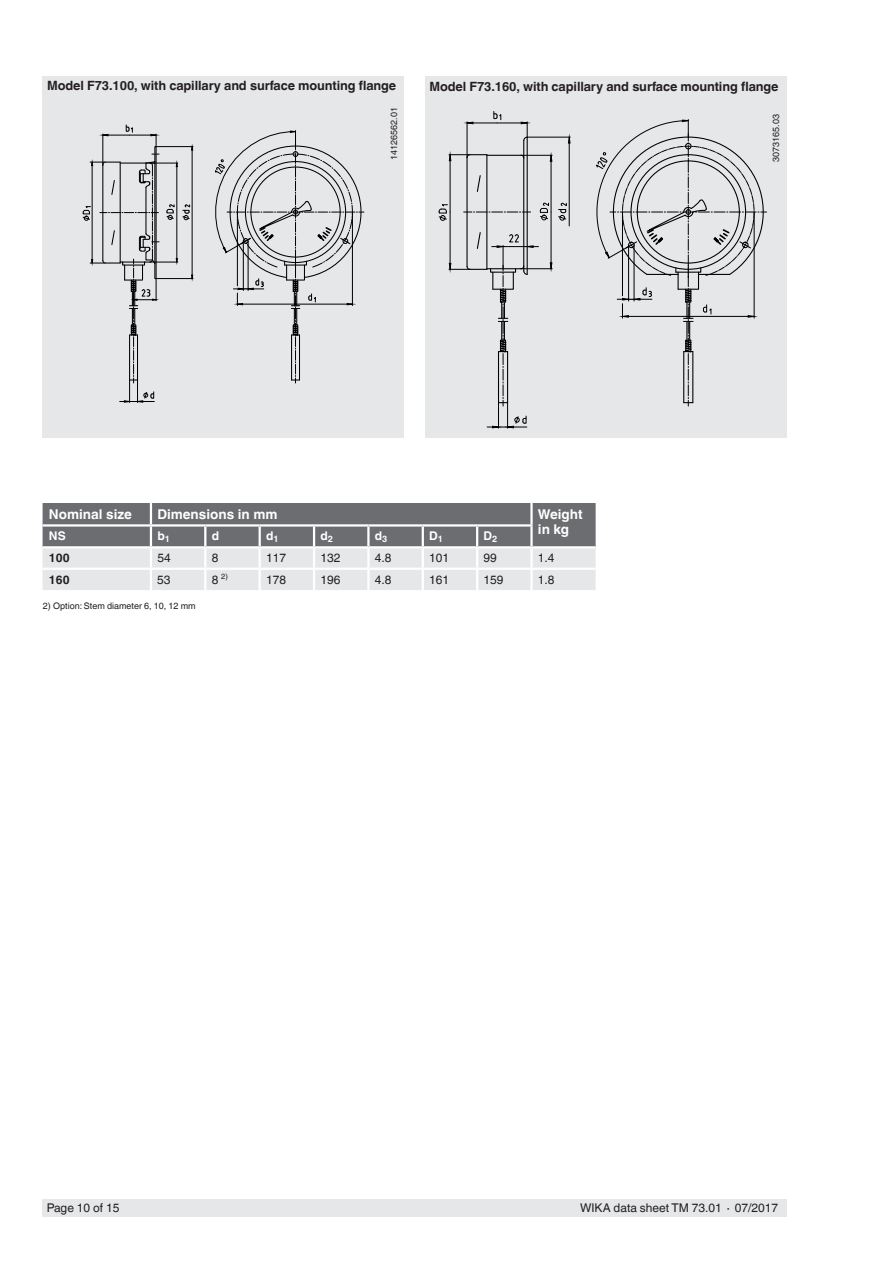
<style>
.page{position:relative;width:893px;height:1263px;background:#fff}
.page>*{position:absolute;margin:0;border:0;box-sizing:border-box;transform-origin:0 0}
.t1{font:700 13.5px/15px "Helvetica World";color:#fff}
.t2{font:700 12.75px "Helvetica World";letter-spacing:-.01em;color:#231f20}
.t3{font:12px "Helvetica World";color:#231f20}
.t4{font:700 12px "Helvetica World";color:#fff}
.t5{font:700 12px "Helvetica World";color:#231f20}
.t6{font:9px "Helvetica World";color:#231f20}
.t7{font:7.5px "Helvetica World";color:#231f20}
.s1{font-size:12px}
</style>
<div class="page">
<div style="left:43px;top:1199px;width:744px;height:17px;background:#e6e7e9"></div>
<div style="left:43px;top:77px;width:361px;height:361px;background:#e6e7e9"></div>
<div style="left:425px;top:77px;width:362px;height:361px;background:#e6e7e9"></div>
<svg style="left:43px;top:503px;width:553px;height:87px;background:#abacaf"></svg>
<hr style="left:530px;top:527px;width:3px;height:19px;background:#fff">
<hr style="left:150px;top:548px;width:2px;height:20px;background:#fff">
<hr style="left:204px;top:548px;width:2px;height:20px;background:#fff">
<hr style="left:259px;top:548px;width:2px;height:20px;background:#fff">
<hr style="left:313px;top:548px;width:2px;height:20px;background:#fff">
<hr style="left:367px;top:548px;width:3px;height:20px;background:#fff">
<hr style="left:422px;top:548px;width:2px;height:20px;background:#fff">
<hr style="left:476px;top:548px;width:2px;height:20px;background:#fff">
<hr style="left:530px;top:548px;width:3px;height:20px;background:#fff">
<hr style="left:43px;top:568px;width:108px;height:2px;background:#fff">
<hr style="left:151px;top:568px;width:54px;height:2px;background:#fff">
<hr style="left:150px;top:570px;width:2px;height:20px;background:#fff">
<hr style="left:205px;top:568px;width:55px;height:2px;background:#fff">
<hr style="left:204px;top:570px;width:2px;height:20px;background:#fff">
<hr style="left:260px;top:568px;width:54px;height:2px;background:#fff">
<hr style="left:259px;top:570px;width:2px;height:20px;background:#fff">
<hr style="left:314px;top:568px;width:54px;height:2px;background:#fff">
<hr style="left:313px;top:570px;width:2px;height:20px;background:#fff">
<hr style="left:368px;top:568px;width:55px;height:2px;background:#fff">
<hr style="left:367px;top:570px;width:3px;height:20px;background:#fff">
<hr style="left:423px;top:568px;width:54px;height:2px;background:#fff">
<hr style="left:422px;top:570px;width:2px;height:20px;background:#fff">
<hr style="left:477px;top:568px;width:54px;height:2px;background:#fff">
<hr style="left:476px;top:570px;width:2px;height:20px;background:#fff">
<hr style="left:531px;top:568px;width:65px;height:2px;background:#fff">
<hr style="left:530px;top:570px;width:3px;height:20px;background:#fff">
<hr style="left:43px;top:546px;width:108px;height:2px;background:#fff">
<hr style="left:151px;top:546px;width:54px;height:2px;background:#fff">
<hr style="left:205px;top:546px;width:55px;height:2px;background:#fff">
<hr style="left:260px;top:546px;width:54px;height:2px;background:#fff">
<hr style="left:314px;top:546px;width:54px;height:2px;background:#fff">
<hr style="left:368px;top:546px;width:55px;height:2px;background:#fff">
<hr style="left:423px;top:546px;width:54px;height:2px;background:#fff">
<hr style="left:477px;top:546px;width:54px;height:2px;background:#fff">
<hr style="left:531px;top:546px;width:65px;height:2px;background:#fff">
<svg style="left:215px;top:130px;width:149px;height:253px"></svg>
<svg style="left:83px;top:124px;width:110px;height:279px"></svg>
<svg style="left:464px;top:212px;width:67px;height:1px"></svg>
<hr style="left:523px;top:141px;width:1px;height:130px;background:#000">
<hr style="left:486px;top:155px;width:1px;height:114px;background:#000">
<hr style="left:466px;top:158px;width:2px;height:108px;background:#000">
<hr style="left:487px;top:155px;width:34px;height:1px;background:#000">
<svg style="left:476px;top:175px;width:5px;height:17px"></svg>
<hr style="left:527px;top:137px;width:1px;height:137px;background:#000">
<hr style="left:467px;top:122px;width:1px;height:36px;background:#000">
<hr style="left:527px;top:137px;width:43px;height:1px;background:#000">
<hr style="left:569px;top:143px;width:1px;height:83px;background:#000">
<svg style="left:568px;top:136px;width:3px;height:8px"></svg>
<hr style="left:450px;top:212px;width:1px;height:51px;background:#000">
<hr style="left:450px;top:161px;width:1px;height:51px;background:#000">
<svg style="left:449px;top:154px;width:38px;height:7px"></svg>
<svg style="left:466px;top:111px;width:62px;height:31px"></svg>
<svg style="left:438px;top:204px;width:10px;height:17px"></svg>
<svg style="left:558px;top:203px;width:9px;height:17px"></svg>
<hr style="left:521px;top:268px;width:31px;height:1px;background:#000">
<hr style="left:521px;top:155px;width:31px;height:1px;background:#000">
<hr style="left:551px;top:161px;width:1px;height:51px;background:#000">
<svg style="left:549px;top:155px;width:4px;height:7px"></svg>
<hr style="left:551px;top:212px;width:1px;height:51px;background:#000">
<svg style="left:549px;top:262px;width:4px;height:7px"></svg>
<svg style="left:540px;top:203px;width:9px;height:17px"></svg>
<svg style="left:449px;top:231px;width:89px;height:198px"></svg>
<svg style="left:596px;top:119px;width:171px;height:287px"></svg>
<hr style="left:698px;top:274px;width:32px;height:1px;background:#000">
<p class="t2" style="left:47px;top:78px;width:351px">Model F73.100, with capillary and surface mounting flange</p>
<p class="t6" style="left:389px;top:160px;width:54px;rotate:-90deg">14126562.01</p>
<p class="t2" style="left:429px;top:79px;width:351px">Model F73.160, with capillary and surface mounting flange</p>
<p class="t6" style="left:771px;top:162px;width:49px;rotate:-90deg">3073165.03</p>
<p class="t1" style="left:49px;top:507px;width:84px">Nominal size</p>
<p class="t1" style="left:157px;top:507px;width:122px">Dimensions in mm</p>
<p class="t1" style="left:538px;top:507px;width:46px">Weight in kg</p>
<p class="t4" style="left:49px;top:529px;width:18px">NS</p>
<p class="t4" style="left:157px;top:529px;width:14px">b<sub>1</sub></p>
<p class="t4" style="left:212px;top:529px;width:9px">d</p>
<p class="t4" style="left:266px;top:529px;width:14px">d<sub>1</sub></p>
<p class="t4" style="left:320px;top:529px;width:14px">d<sub>2</sub></p>
<p class="t4" style="left:375px;top:529px;width:14px">d<sub>3</sub></p>
<p class="t4" style="left:429px;top:529px;width:15px">D<sub>1</sub></p>
<p class="t4" style="left:484px;top:529px;width:15px">D<sub>2</sub></p>
<p class="t5" style="left:49px;top:551px;width:22px">100</p>
<p class="t3" style="left:157px;top:551px;width:15px">54</p>
<p class="t3" style="left:212px;top:551px;width:8px">8</p>
<p class="t3" style="left:266px;top:551px;width:22px">117</p>
<p class="t3" style="left:320px;top:551px;width:22px">132</p>
<p class="t3" style="left:375px;top:551px;width:18px">4.8</p>
<p class="t3" style="left:429px;top:551px;width:22px">101</p>
<p class="t3" style="left:483px;top:551px;width:15px">99</p>
<p class="t3" style="left:538px;top:551px;width:18px">1.4</p>
<p class="t5" style="left:49px;top:573px;width:22px">160</p>
<p class="t3" style="left:157px;top:573px;width:15px">53</p>
<p class="t7" style="left:212px;top:572px;width:18px"><span class="s1">8</span> 2)</p>
<p class="t3" style="left:266px;top:573px;width:22px">178</p>
<p class="t3" style="left:320px;top:573px;width:22px">196</p>
<p class="t3" style="left:375px;top:573px;width:18px">4.8</p>
<p class="t3" style="left:429px;top:573px;width:22px">161</p>
<p class="t3" style="left:483px;top:573px;width:22px">159</p>
<p class="t3" style="left:538px;top:573px;width:18px">1.8</p>
<p class="t6" style="left:43px;top:601px;width:154px">2) Option: Stem diameter 6, 10, 12 mm</p>
<p class="t3" style="left:47px;top:1201px;width:74px">Page 10 of 15</p>
<p class="t3" style="left:580px;top:1201px;width:200px">WIKA data sheet TM 73.01 ∙ 07/2017</p>
</div>
